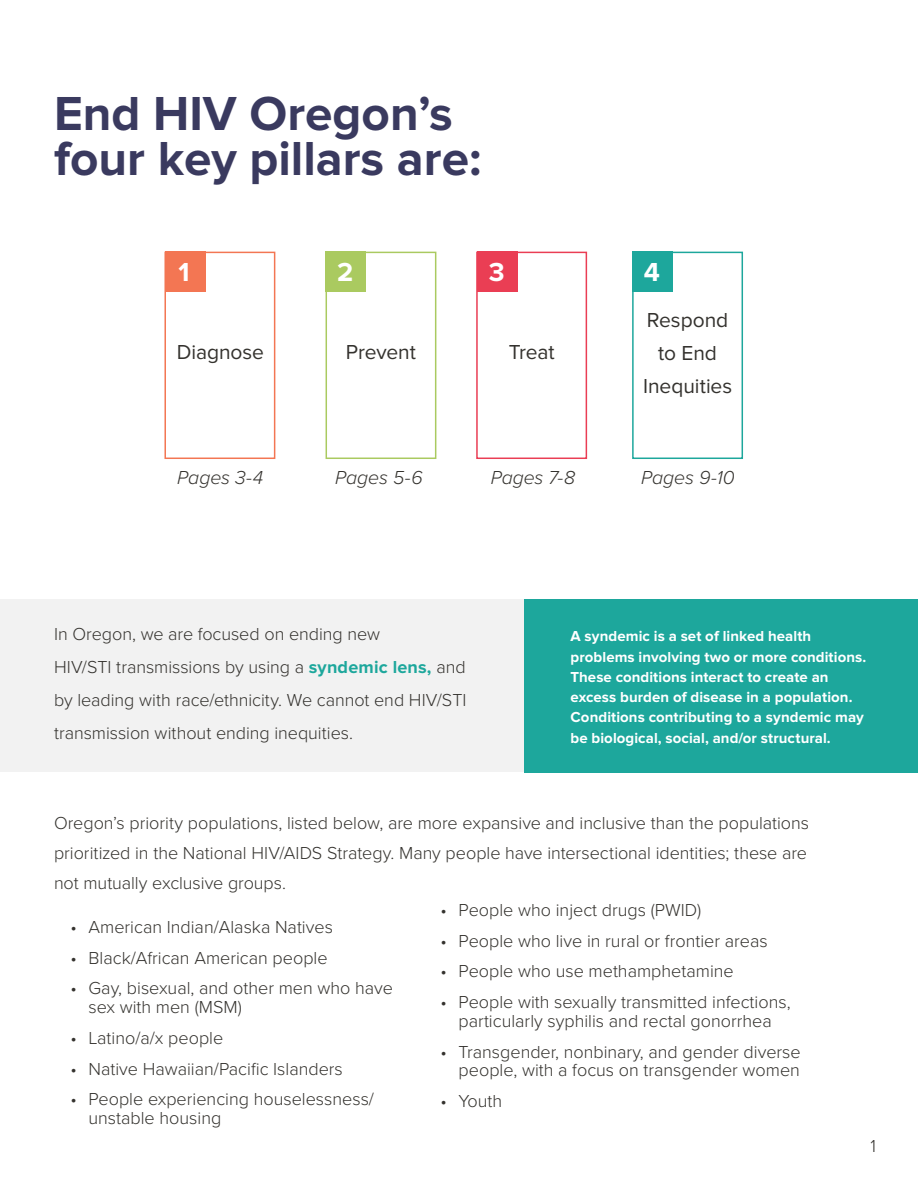
<style>
.page{position:relative;width:918px;height:1188px;background:#fff}
.page>*{position:absolute;margin:0;border:0;box-sizing:border-box;transform-origin:0 0}
.t1{font:700 49.5px/45px "Proxima Nova";color:#3a3a5f}
.t2{font:700 27px "Proxima Nova";color:#fff}
.t3{font:21px/33px "Proxima Nova";letter-spacing:-.005em;color:#34322e;text-align:center}
.t4{font:italic 300 19.5px "Proxima Nova";letter-spacing:-.005em;color:#34322e}
.t5{font:300 18px/18.8px "Proxima Nova";color:#34322e}
.t6{font:700 15px/20.2px "Proxima Nova";letter-spacing:.005em;color:#fff}
.s1{font-weight:700;color:#1da79c}
</style>
<div class="page">
<div style="left:0;top:599px;width:918px;height:173px;background:#f2f2f2"></div>
<div style="left:524px;top:599px;width:394px;height:174px;background:#1da79c"></div>
<div style="left:164px;top:252px;width:111px;height:207px;background:#fff;border:2px solid #f37653"></div>
<div style="left:165px;top:252px;width:41px;height:40px;background:#f37653"></div>
<div style="left:326px;top:252px;width:110px;height:207px;background:#fff;border:2px solid #aaca60"></div>
<div style="left:326px;top:252px;width:40px;height:40px;background:#aaca60"></div>
<div style="left:476px;top:252px;width:111px;height:207px;background:#fff;border:2px solid #ea3d54"></div>
<div style="left:477px;top:252px;width:41px;height:40px;background:#ea3e54"></div>
<div style="left:632px;top:252px;width:111px;height:207px;background:#fff;border:2px solid #1da79c"></div>
<div style="left:632px;top:252px;width:41px;height:40px;background:#1da79c"></div>
<h1 class="t1" style="left:54px;top:94px;width:429px">End HIV Oregon’s four key pillars are:</h1>
<h2 class="t2" style="left:178px;top:260px;width:13px">1</h2>
<h2 class="t2" style="left:337px;top:260px;width:18px">2</h2>
<h2 class="t2" style="left:489px;top:260px;width:17px">3</h2>
<h2 class="t2" style="left:644px;top:260px;width:18px">4</h2>
<p class="t3" style="left:177px;top:337px;width:89px">Diagnose</p>
<p class="t3" style="left:346px;top:337px;width:72px">Prevent</p>
<p class="t3" style="left:509px;top:337px;width:47px">Treat</p>
<p class="t3" style="left:643px;top:304px;width:91px">Respond to End<br>Inequities</p>
<p class="t4" style="left:177px;top:463px;width:88px">Pages 3-4</p>
<p class="t4" style="left:335px;top:463px;width:89px">Pages 5-6</p>
<p class="t4" style="left:491px;top:463px;width:86px">Pages 7-8</p>
<p class="t4" style="left:641px;top:463px;width:95px">Pages 9-10</p>
<p class="t5" style="left:54px;top:616px;width:414px;line-height:33px">In Oregon, we are focused on ending new<br>HIV/STI transmissions by using a <span class="s1">syndemic lens,</span> and by leading with race/ethnicity. We cannot end HIV/STI transmission without ending inequities.</p>
<p class="t6" style="left:571px;top:627px;width:297px">A syndemic is a set of linked health problems involving two or more conditions.<br>These conditions interact to create an excess burden of disease in a population.<br>Conditions contributing to a syndemic may be biological, social, and/or structural.</p>
<p class="t5" style="left:54px;top:807px;width:757px;line-height:30px;text-align:justify">Oregon’s priority populations, listed below, are more expansive and inclusive than the populations prioritized in the National HIV/AIDS Strategy. Many people have intersectional identities; these are not mutually exclusive groups.</p>
<p class="t5" style="left:71px;top:917px;width:264px">• American Indian/Alaska Natives</p>
<p class="t5" style="left:71px;top:947px;width:259px">• Black/African American people</p>
<p class="t5" style="left:89px;top:978px;width:306px;text-indent:-18px">• Gay, bisexual, and other men who have sex with men (MSM)</p>
<p class="t5" style="left:71px;top:1028px;width:154px">• Latino/a/x people</p>
<p class="t5" style="left:71px;top:1058px;width:274px">• Native Hawaiian/Pacific Islanders</p>
<p class="t5" style="left:89px;top:1089px;width:287px;text-indent:-18px">• People experiencing houselessness/ unstable housing</p>
<p class="t5" style="left:441px;top:900px;width:262px">• People who inject drugs (PWID)</p>
<p class="t5" style="left:441px;top:930px;width:329px">• People who live in rural or frontier areas</p>
<p class="t5" style="left:441px;top:961px;width:295px">• People who use methamphetamine</p>
<p class="t5" style="left:441px;top:992px;width:351px;text-align:center">• People with sexually transmitted infections, particularly syphilis and rectal gonorrhea</p>
<p class="t5" style="left:441px;top:1041px;width:362px;text-align:right">• Transgender, nonbinary, and gender diverse people, with a focus on transgender women</p>
<p class="t5" style="left:441px;top:1091px;width:63px">• Youth</p>
<p class="t5" style="left:871px;top:1136px;width:7px">1</p>
</div>
